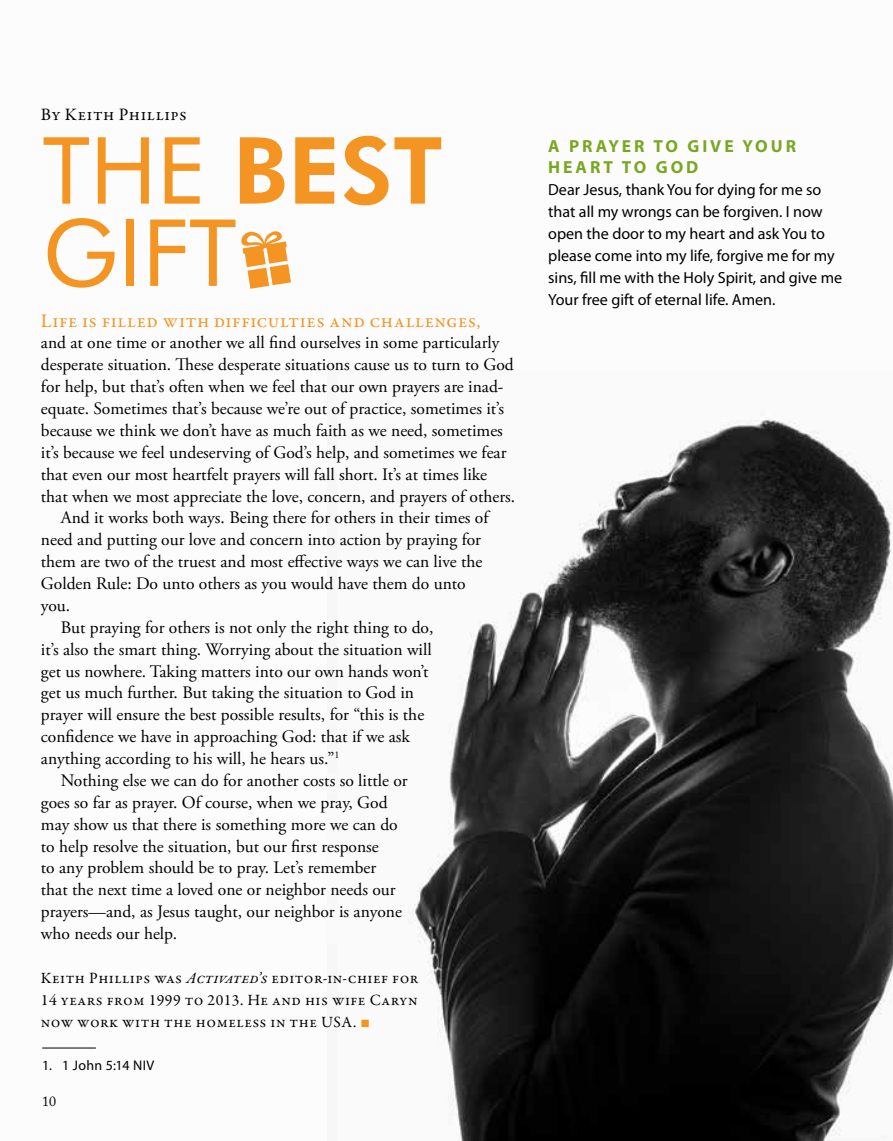
<style>
.page{position:relative;width:893px;height:1141px;background:#fff}
.page>*{position:absolute;margin:0;border:0;box-sizing:border-box;transform-origin:0 0}
.t1{font:92.75px/82.2px "Futura BT";color:#f49422}
.t2{font:19.25px "Garamond Premr Pro";letter-spacing:.025em;color:#f49422}
.t3{font:17.5px "Adobe Garamond Pro";color:#000}
.t4{font:700 17.5px/21.9px "Myriad Pro";letter-spacing:.17em;color:#79a722}
.t5{font:17.5px "Garamond Premr Pro";letter-spacing:.03em;color:#000}
.t6{font:16.1px/21.9px "Myriad Pro";color:#000}
.t7{font:15.75px/21.9px "Garamond Premr Pro";letter-spacing:.03em;color:#000;text-align:justify}
.t8{font:14px "Myriad Pro";letter-spacing:.03em;color:#000}
.t9{font:14px "Adobe Caslon Pro";color:#000}
.s1{font-weight:800}
.s2{font-style:italic}
.s3{font-family:"Arial";color:#f49422}
</style>
<div class="page">
<img style="left:408px;top:418px;width:485px;height:723px">
<hr style="left:42px;top:1048px;width:54px;height:1px;background:#000">
<svg style="left:241px;top:231px;width:50px;height:58px"></svg>
<p class="t5" style="left:41px;top:104px;width:147px">By Keith Phillips</p>
<h1 class="t1" style="left:43px;top:129px;width:402px">THE <span class="s1">BEST<br></span>GIFT</h1>
<p class="t2" style="left:41px;top:309px;width:441px">Life is filled with difficulties and challenges,</p>
<p class="t3" style="left:41px;top:332px;width:460px">and at one time or another we all find ourselves in some particularly</p>
<p class="t3" style="left:41px;top:354px;width:474px">desperate situation. These desperate situations cause us to turn to God</p>
<p class="t3" style="left:41px;top:376px;width:464px">for help, but that’s often when we feel that our own prayers are inad-</p>
<p class="t3" style="left:41px;top:398px;width:465px">equate. Sometimes that’s because we’re out of practice, sometimes it’s</p>
<p class="t3" style="left:41px;top:420px;width:463px">because we think we don’t have as much faith as we need, sometimes</p>
<p class="t3" style="left:41px;top:442px;width:467px">it’s because we feel undeserving of God’s help, and sometimes we fear</p>
<p class="t3" style="left:41px;top:464px;width:448px">that even our most heartfelt prayers will fall short. It’s at times like</p>
<p class="t3" style="left:41px;top:485px;width:476px">that when we most appreciate the love, concern, and prayers of others.</p>
<p class="t3" style="left:61px;top:507px;width:429px">And it works both ways. Being there for others in their times of</p>
<p class="t3" style="left:41px;top:529px;width:442px">need and putting our love and concern into action by praying for</p>
<p class="t3" style="left:41px;top:551px;width:443px">them are two of the truest and most effective ways we can live the</p>
<p class="t3" style="left:41px;top:573px;width:426px">Golden Rule: Do unto others as you would have them do unto</p>
<p class="t3" style="left:41px;top:595px;width:31px">you.</p>
<p class="t3" style="left:61px;top:617px;width:374px">But praying for others is not only the right thing to do,</p>
<p class="t3" style="left:41px;top:639px;width:392px">it’s also the smart thing. Worrying about the situation will</p>
<p class="t3" style="left:41px;top:660px;width:389px">get us nowhere. Taking matters into our own hands won’t</p>
<p class="t3" style="left:41px;top:682px;width:375px">get us much further. But taking the situation to God in</p>
<p class="t3" style="left:41px;top:704px;width:385px">prayer will ensure the best possible results, for “this is the</p>
<p class="t3" style="left:41px;top:726px;width:370px">confidence we have in approaching God: that if we ask</p>
<p class="t3" style="left:41px;top:748px;width:300px">anything according to his will, he hears us.”<sup>1</sup></p>
<p class="t3" style="left:61px;top:770px;width:348px">Nothing else we can do for another costs so little or</p>
<p class="t3" style="left:41px;top:792px;width:348px">goes so far as prayer. Of course, when we pray, God</p>
<p class="t3" style="left:41px;top:814px;width:358px">may show us that there is something more we can do</p>
<p class="t3" style="left:41px;top:835px;width:339px">to help resolve the situation, but our first response</p>
<p class="t3" style="left:41px;top:857px;width:337px">to any problem should be to pray. Let’s remember</p>
<p class="t3" style="left:41px;top:879px;width:356px">that the next time a loved one or neighbor needs our</p>
<p class="t3" style="left:41px;top:901px;width:363px">prayers—and, as Jesus taught, our neighbor is anyone</p>
<p class="t3" style="left:41px;top:923px;width:138px">who needs our help.</p>
<p class="t7" style="left:41px;top:967px;width:379px">Keith Phillips was <span class="s2">Activated’s</span> editor-in-chief for 14 years from 1999 to 2013. He and his wife Caryn now work with the homeless in the USA. <span class="s3">■</span></p>
<p class="t8" style="left:42px;top:1057px;width:114px">1. 1 John 5:14 NIV</p>
<p class="t9" style="left:42px;top:1093px;width:15px">10</p>
<p class="t4" style="left:548px;top:134px;width:249px">A PRAYER TO GIVE YOUR<br>HEART TO GOD</p>
<p class="t6" style="left:548px;top:179px;width:295px">Dear Jesus, thank You for dying for me so that all my wrongs can be forgiven. I now open the door to my heart and ask You to please come into my life, forgive me for my sins, fill me with the Holy Spirit, and give me Your free gift of eternal life. Amen.</p>
</div>
